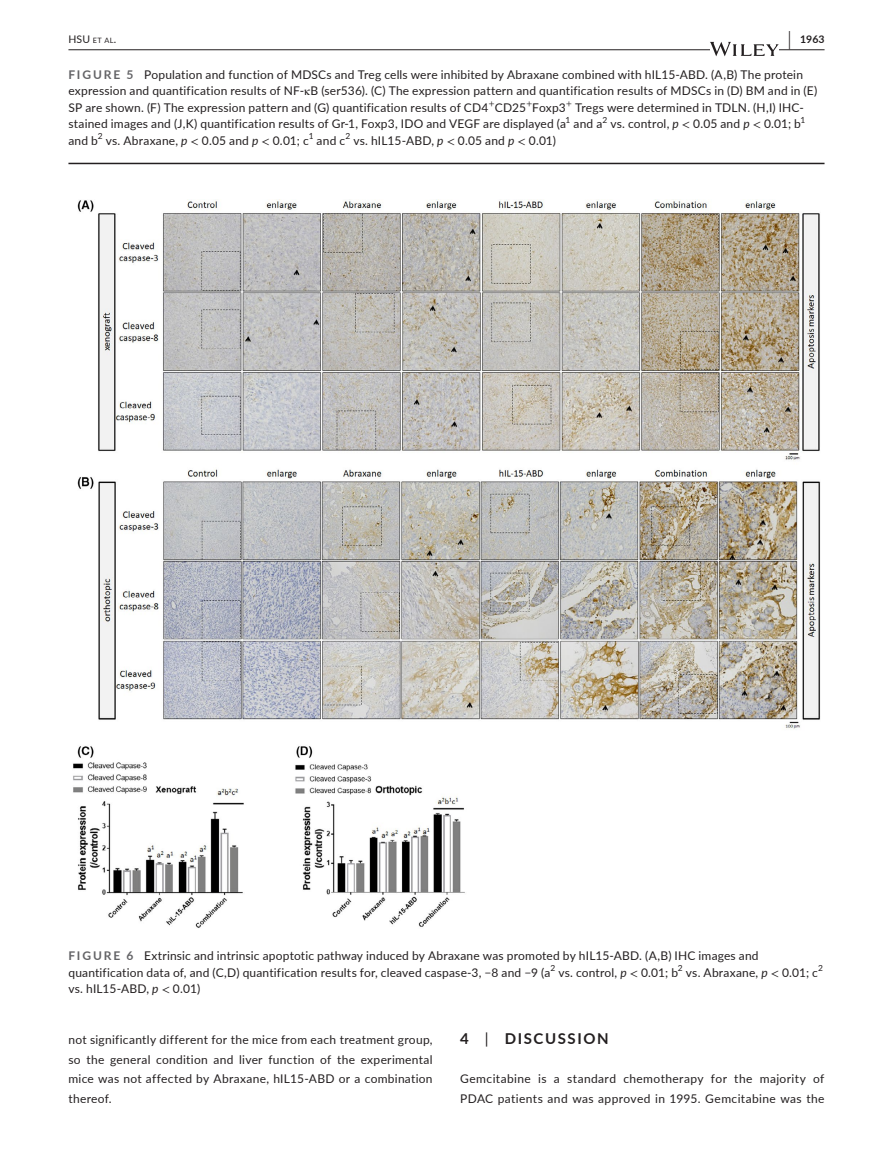
<style>
.page{position:relative;width:893px;height:1174px;background:#fff}
.page>*{position:absolute;margin:0;border:0;box-sizing:border-box;transform-origin:0 0}
.t1{font:700 15px "Lato";letter-spacing:.11em;color:#231f20}
.t2{font:12px/19.5px "Lato";letter-spacing:.015em;color:#231f20}
.t3{font:12px/19.5px "Lato";letter-spacing:.035em;color:#231f20}
.t4{font:10.5px "Lato";color:#231f20}
.t5{font:700 10.5px "Lato";color:#231f20}
.t6{font:8.4px "Lato";color:#231f20}
.t7{font:8.4px "STIX";color:#231f20}
.s1{font-size:7.35px}
.s2{font-size:19.5px}
.s3{font-weight:700;color:#636366}
.s4{font-family:"STIX"}
.s5{font-style:italic}
.s6{font-weight:400}
</style>
<div class="page">
<hr style="left:68px;top:49px;width:756px;height:1px;background:#231f20">
<svg style="left:710px;top:42px;width:69px;height:14px"></svg>
<hr style="left:68px;top:163px;width:756px;height:1px;background:#231f20">
<img style="left:73px;top:200px;width:748px;height:728px">
<p class="t4" style="left:68px;top:31px;width:49px">HSU <span class="s1">et al</span>.</p>
<p class="t5" style="left:789px;top:31px;width:37px"><span class="s2">|</span> 1963</p>
<p class="t2" style="left:68px;top:66px;width:750px;line-height:16.5px"><span class="s3">FIGURE 5</span> Population and function of MDSCs and Treg cells were inhibited by Abraxane combined with hIL15-ABD. (A,B) The protein expression and quantification results of NF-<span class="s4">κ</span>B (ser536). (C) The expression pattern and quantification results of MDSCs in (D) BM and in (E)<br>SP are shown. (F) The expression pattern and (G) quantification results of CD4</p>
<p class="t7" style="left:489px;top:98px;width:7px">+</p>
<p class="t2" style="left:495px;top:97px;width:33px">CD25</p>
<p class="t7" style="left:526px;top:98px;width:7px">+</p>
<p class="t2" style="left:532px;top:97px;width:35px">Foxp3</p>
<p class="t7" style="left:566px;top:98px;width:7px">+</p>
<p class="t2" style="left:575px;top:97px;width:230px">Tregs were determined in TDLN. (H,I) IHC-</p>
<p class="t2" style="left:68px;top:114px;width:499px">stained images and (J,K) quantification results of Gr-1, Foxp3, IDO and VEGF are displayed (a</p>
<p class="t6" style="left:566px;top:114px;width:6px">1</p>
<p class="t2" style="left:574px;top:114px;width:30px">and a</p>
<p class="t6" style="left:602px;top:114px;width:6px">2</p>
<p class="t2" style="left:610px;top:114px;width:192px">vs. control, <span class="s5">p</span> <span class="s4">&lt;</span> 0.05 and <span class="s5">p</span> <span class="s4">&lt;</span> 0.01; b</p>
<p class="t6" style="left:800px;top:114px;width:6px">1</p>
<p class="t2" style="left:68px;top:130px;width:31px">and b</p>
<p class="t6" style="left:98px;top:130px;width:6px">2</p>
<p class="t2" style="left:106px;top:130px;width:204px">vs. Abraxane, <span class="s5">p</span> <span class="s4">&lt;</span> 0.05 and <span class="s5">p</span> <span class="s4">&lt;</span> 0.01; c</p>
<p class="t6" style="left:309px;top:130px;width:6px">1</p>
<p class="t2" style="left:317px;top:130px;width:30px">and c</p>
<p class="t6" style="left:345px;top:130px;width:6px">2</p>
<p class="t2" style="left:353px;top:130px;width:204px">vs. hIL15-ABD, <span class="s5">p</span> <span class="s4">&lt;</span> 0.05 and <span class="s5">p</span> <span class="s4">&lt;</span> 0.01)</p>
<p class="t2" style="left:68px;top:947px;width:692px;line-height:16.5px"><span class="s3">FIGURE 6</span> Extrinsic and intrinsic apoptotic pathway induced by Abraxane was promoted by hIL15-ABD. (A,B) IHC images and quantification data of, and (C,D) quantification results for, cleaved caspase-3, −8 and −9 (a</p>
<p class="t6" style="left:550px;top:962px;width:6px">2</p>
<p class="t2" style="left:558px;top:962px;width:121px">vs. control, <span class="s5">p</span> <span class="s4">&lt;</span> 0.01; b</p>
<p class="t6" style="left:678px;top:962px;width:6px">2</p>
<p class="t2" style="left:686px;top:962px;width:134px">vs. Abraxane, <span class="s5">p</span> <span class="s4">&lt;</span> 0.01; c</p>
<p class="t6" style="left:818px;top:962px;width:6px">2</p>
<p class="t2" style="left:68px;top:978px;width:133px">vs. hIL15-ABD, <span class="s5">p</span> <span class="s4">&lt;</span> 0.01)</p>
<p class="t2" style="left:68px;top:1029px;width:366px;text-align:justify">not significantly different for the mice from each treatment group, so the general condition and liver function of the experimental mice was not affected by Abraxane, hIL15-ABD or a combination thereof.</p>
<p class="t1" style="left:460px;top:1028px;width:150px">4 <span class="s6">|</span> DISCUSSION</p>
<p class="t3" style="left:460px;top:1068px;width:366px">Gemcitabine is a standard chemotherapy for the majority of<br>PDAC patients and was approved in 1995. Gemcitabine was the</p>
</div>
